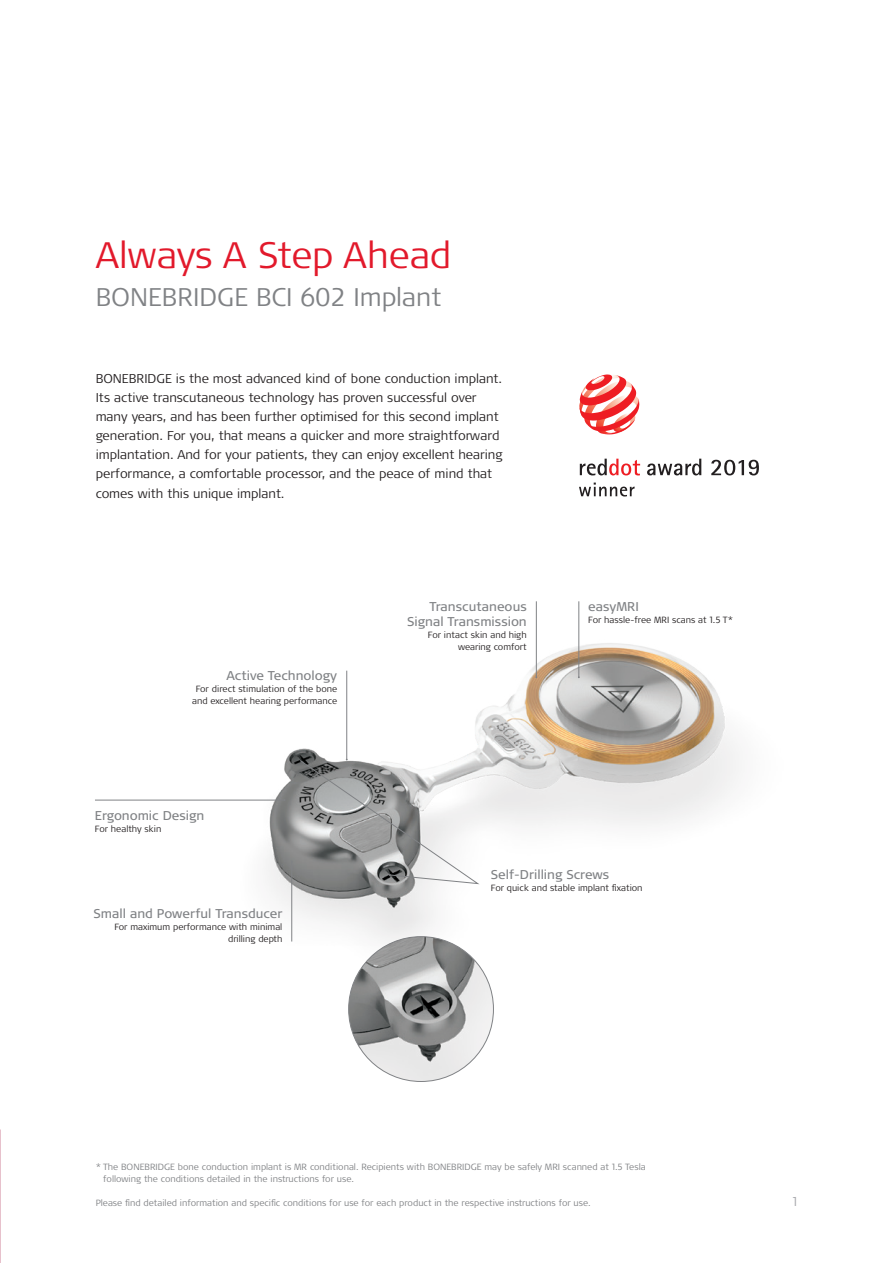
<style>
.page{position:relative;width:893px;height:1263px;background:#fff}
.page>*{position:absolute;margin:0;border:0;box-sizing:border-box;transform-origin:0 0}
.t1{font:300 36.75px "Signa Pro";color:#e2192b}
.t2{font:300 25.5px "Signa Pro";color:#808285}
.t3{font:300 12.75px/19.2px "Signa Pro";color:#231f20}
.t4{font:12.75px/15px "Signa Pro";color:#808285;text-align:right}
.t5{font:300 12.75px "Signa Pro";color:#a8a9ad}
.t6{font:300 9px/12px "Signa Pro";color:#808285}
.t7{font:300 9px/12px "Signa Pro";color:#231f20;text-align:right}
</style>
<div class="page">
<img style="left:349px;top:937px;width:144px;height:144px;border-radius:72px">
<svg style="left:580px;top:459px;width:60px;height:16px"></svg>
<svg style="left:647px;top:459px;width:54px;height:16px"></svg>
<svg style="left:711px;top:460px;width:48px;height:15px"></svg>
<svg style="left:579px;top:374px;width:60px;height:60px"></svg>
<svg style="left:579px;top:483px;width:56px;height:13px"></svg>
<img style="left:95px;top:601px;width:644px;height:388px">
<hr style="left:346px;top:671px;width:1px;height:88px;background:#808285">
<hr style="left:291px;top:861px;width:1px;height:80px;background:#808285">
<hr style="left:579px;top:601px;width:1px;height:76px;background:#808285">
<hr style="left:536px;top:601px;width:1px;height:76px;background:#808285">
<hr style="left:95px;top:800px;width:190px;height:1px;background:#808285">
<svg style="left:299px;top:759px;width:180px;height:125px"></svg>
<h1 class="t1" style="left:96px;top:230px;width:357px">Always A Step Ahead</h1>
<h2 class="t2" style="left:96px;top:280px;width:347px">BONEBRIDGE BCI 602 Implant</h2>
<p class="t3" style="left:96px;top:368px;width:408px">BONEBRIDGE is the most advanced kind of bone conduction implant.<br>Its active transcutaneous technology has proven successful over many years, and has been further optimised for this second implant generation. For you, that means a quicker and more straightforward implantation. And for your patients, they can enjoy excellent hearing performance, a comfortable processor, and the peace of mind that comes with this unique implant.</p>
<p class="t4" style="left:226px;top:667px;width:112px">Active Technology</p>
<p class="t7" style="left:192px;top:682px;width:146px;text-align:center">For direct stimulation of the bone and excellent hearing performance</p>
<p class="t4" style="left:95px;top:807px;width:111px">Ergonomic Design</p>
<p class="t7" style="left:95px;top:822px;width:68px">For healthy skin</p>
<p class="t4" style="left:407px;top:598px;width:121px">Transcutaneous<br>Signal Transmission</p>
<p class="t7" style="left:428px;top:628px;width:100px">For intact skin and high wearing comfort</p>
<p class="t4" style="left:588px;top:598px;width:52px">easyMRI</p>
<p class="t7" style="left:588px;top:613px;width:146px">For hassle-free MRI scans at 1.5 T*</p>
<p class="t4" style="left:94px;top:905px;width:190px">Small and Powerful Transducer</p>
<p class="t7" style="left:114px;top:920px;width:169px">For maximum performance with minimal drilling depth</p>
<p class="t4" style="left:491px;top:867px;width:120px">Self-Drilling Screws</p>
<p class="t7" style="left:491px;top:882px;width:153px">For quick and stable implant fixation</p>
<p class="t6" style="left:103px;top:1160px;width:544px;text-indent:-8px">* The BONEBRIDGE bone conduction implant is MR conditional. Recipients with BONEBRIDGE may be safely MRI scanned at 1.5 Tesla following the conditions detailed in the instructions for use.</p>
<p class="t6" style="left:96px;top:1196px;width:496px">Please find detailed information and specific conditions for use for each product in the respective instructions for use.</p>
<p class="t5" style="left:792px;top:1192px;width:6px">1</p>
</div>
